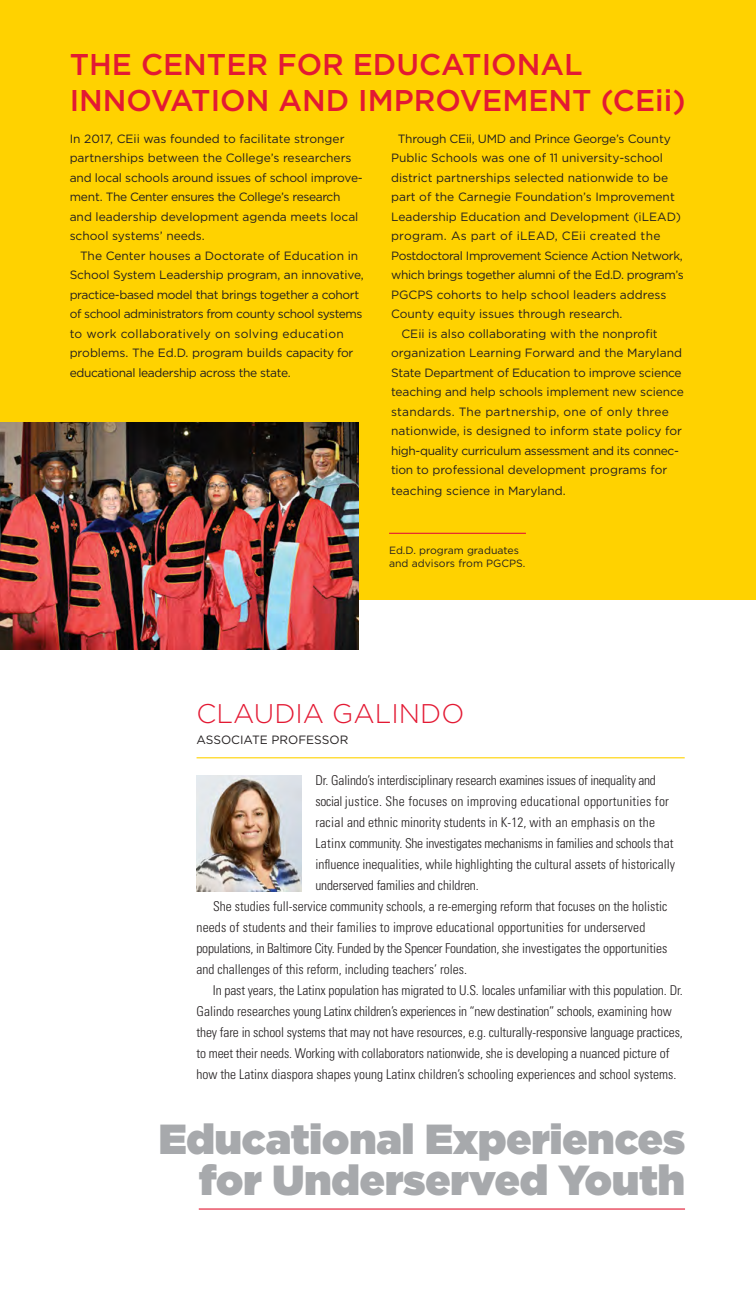
<style>
.page{position:relative;width:756px;height:1296px;background:#fff}
.page>*{position:absolute;margin:0;border:0;box-sizing:border-box;transform-origin:0 0}
.t1{font:900 42px/40.5px "Gotham";color:#a7a9ac;text-align:right}
.t2{font:500 30px/36px "Gotham";color:#e31933}
.t3{font:300 27px "Gotham";color:#e31933}
.t4{font:300 condensed 13.5px "Univers";color:#231f20}
.t5{font:300 condensed 13.5px "Univers";letter-spacing:-.02em;color:#231f20}
.t6{font:300 condensed 13.5px "Univers";letter-spacing:.02em;color:#231f20}
.t7{font:12px/19.5px "Gotham";color:#231f20}
.t8{font:12px/19.5px "Gotham";letter-spacing:-.03em;color:#231f20}
.t9{font:12px "Gotham";letter-spacing:-.02em;color:#231f20}
.t10{font:12px "Gotham";letter-spacing:.02em;color:#231f20}
.t11{font:10.5px/12.6px "Gotham";color:#231f20}
</style>
<div class="page">
<div style="left:0;top:0;width:756px;height:599px;background:#ffd200"></div>
<hr style="left:197px;top:757px;width:488px;height:1px;background:#ffd200">
<img style="left:197px;top:775px;width:105px;height:116px">
<img style="left:0;top:423px;width:359px;height:227px">
<hr style="left:199px;top:1208px;width:486px;height:2px;background:#e31933">
<hr style="left:389px;top:533px;width:137px;height:1px;background:#e31933">
<h2 class="t2" style="left:70px;top:46px;width:617px">THE CENTER FOR EDUCATIONAL<br>INNOVATION AND IMPROVEMENT (CEii)</h2>
<p class="t7" style="left:70px;top:129px;width:295px">In 2017, CEii was founded to facilitate stronger partnerships between the College’s researchers and local schools around issues of school improve&shy;ment. The Center ensures the College’s research and leadership development agenda meets local school systems’ needs.</p>
<p class="t8" style="left:70px;top:246px;width:296px;text-indent:10px">The Center houses a Doctorate of Education in School System Leadership program, an innovative, practice-based model that brings together a cohort of school administrators from county school systems to work collaboratively on solving education problems. The Ed.D. program builds capacity for educational leadership across the state.</p>
<p class="t9" style="left:398px;top:132px;width:275px">Through CEii, UMD and Prince George’s County</p>
<p class="t7" style="left:391px;top:148px;width:274px">Public Schools was one of 11 university-school</p>
<p class="t7" style="left:391px;top:168px;width:279px">district partnerships selected nationwide to be</p>
<p class="t7" style="left:391px;top:187px;width:285px">part of the Carnegie Foundation’s Improvement</p>
<p class="t7" style="left:391px;top:207px;width:291px">Leadership Education and Development (iLEAD)</p>
<p class="t10" style="left:391px;top:229px;width:271px">program. As part of iLEAD, CEii created the</p>
<p class="t8" style="left:391px;top:246px;width:293px">Postdoctoral Improvement Science Action Network,</p>
<p class="t8" style="left:391px;top:265px;width:294px">which brings together alumni of the Ed.D. program’s</p>
<p class="t7" style="left:391px;top:285px;width:277px">PGCPS cohorts to help school leaders address</p>
<p class="t7" style="left:391px;top:304px;width:233px">County equity issues through research.</p>
<p class="t7" style="left:401px;top:324px;width:258px">CEii is also collaborating with the nonprofit</p>
<p class="t7" style="left:391px;top:343px;width:293px">organization Learning Forward and the Maryland</p>
<p class="t9" style="left:391px;top:366px;width:292px">State Department of Education to improve science</p>
<p class="t7" style="left:391px;top:382px;width:294px">teaching and help schools implement new science</p>
<p class="t10" style="left:391px;top:405px;width:279px">standards. The partnership, one of only three</p>
<p class="t7" style="left:391px;top:421px;width:293px">nationwide, is designed to inform state policy for</p>
<p class="t8" style="left:391px;top:441px;width:289px">high-quality curriculum assessment and its connec-</p>
<p class="t7" style="left:391px;top:460px;width:278px">tion to professional development programs for</p>
<p class="t7" style="left:391px;top:481px;width:176px">teaching science in Maryland.</p>
<p class="t11" style="left:389px;top:544px;width:138px">Ed.D. program graduates and advisors from PGCPS.</p>
<h3 class="t3" style="left:197px;top:698px;width:269px">CLAUDIA GALINDO</h3>
<p class="t7" style="left:197px;top:730px;width:153px">ASSOCIATE PROFESSOR</p>
<p class="t4" style="left:315px;top:772px;width:342px">Dr. Galindo’s interdisciplinary research examines issues of inequality and</p>
<p class="t6" style="left:315px;top:793px;width:355px">social justice. She focuses on improving educational opportunities for</p>
<p class="t4" style="left:315px;top:814px;width:341px">racial and ethnic minority students in K-12, with an emphasis on the</p>
<p class="t5" style="left:315px;top:835px;width:360px">Latinx community. She investigates mechanisms in families and schools that</p>
<p class="t4" style="left:315px;top:856px;width:361px">influence inequalities, while highlighting the cultural assets of historically</p>
<p class="t4" style="left:315px;top:877px;width:165px">underserved families and children.</p>
<p class="t4" style="left:213px;top:898px;width:456px">She studies full-service community schools, a re-emerging reform that focuses on the holistic</p>
<p class="t4" style="left:197px;top:919px;width:450px">needs of students and their families to improve educational opportunities for underserved</p>
<p class="t5" style="left:197px;top:940px;width:472px">populations, in Baltimore City. Funded by the Spencer Foundation, she investigates the opportunities</p>
<p class="t4" style="left:197px;top:961px;width:272px">and challenges of this reform, including teachers’ roles.</p>
<p class="t4" style="left:213px;top:982px;width:472px">In past years, the Latinx population has migrated to U.S. locales unfamiliar with this population. Dr.</p>
<p class="t5" style="left:197px;top:1003px;width:477px">Galindo researches young Latinx children’s experiences in “new destination” schools, examining how</p>
<p class="t4" style="left:197px;top:1024px;width:488px">they fare in school systems that may not have resources, e.g. culturally-responsive language practices,</p>
<p class="t4" style="left:197px;top:1045px;width:474px">to meet their needs. Working with collaborators nationwide, she is developing a nuanced picture of</p>
<p class="t4" style="left:197px;top:1066px;width:482px">how the Latinx diaspora shapes young Latinx children’s schooling experiences and school systems.</p>
<h1 class="t1" style="left:159px;top:1119px;width:528px">Educational Experiences for Underserved Youth</h1>
</div>
